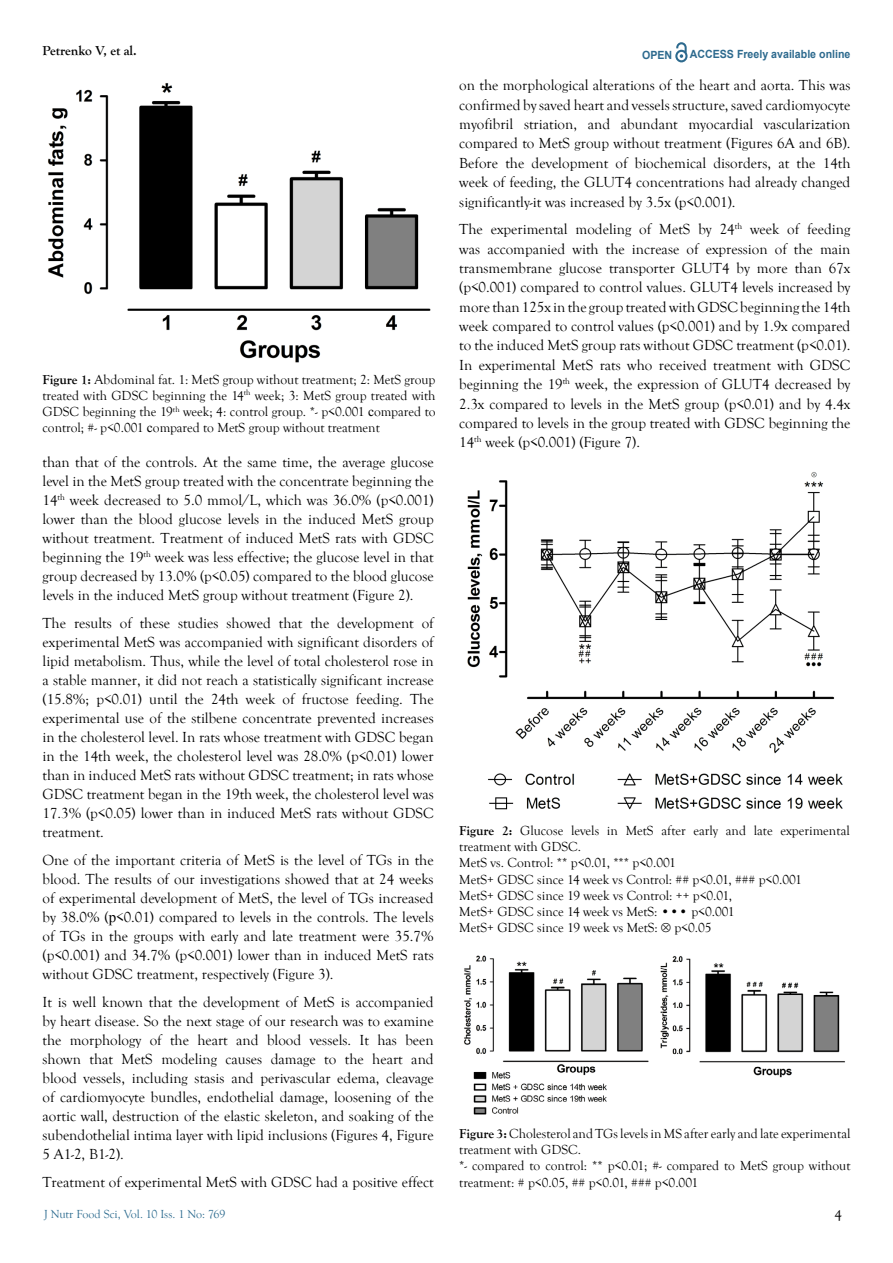
<style>
.page{position:relative;width:893px;height:1263px;background:#fff}
.page>*{position:absolute;margin:0;border:0;box-sizing:border-box;transform-origin:0 0}
.t1{font:15px/19px "Goudy Old Style T";color:#000;text-align:justify}
.t2{font:13.5px/16.2px "Goudy Old Style T";color:#000}
.t3{font:700 13.5px "Goudy Old Style T";letter-spacing:-.005em;color:#000}
.t4{font:12px "Goudy Old Style T";color:#2c6b8f}
.t5{font:700 11.25px "Arial";color:#2d6a8e;scale:.94 1}
.s1{font-weight:700}
.s2{font-family:"Times New Roman"}
</style>
<div class="page">
<svg style="left:675px;top:43px;width:12px;height:19px"></svg>
<img style="left:48px;top:83px;width:383px;height:280px">
<img style="left:467px;top:472px;width:376px;height:338px">
<img style="left:464px;top:955px;width:381px;height:160px">
<p class="t3" style="left:43px;top:43px;width:96px">Petrenko V, et al.</p>
<p class="t5" style="left:642px;top:47px;width:34px">OPEN</p>
<p class="t5" style="left:690px;top:46px;width:172px">ACCESS Freely available online</p>
<p class="t2" style="left:43px;top:371px;width:394px;text-align:justify"><span class="s1">Figure 1:</span> Abdominal fat. 1: MetS group without treatment; 2: MetS group treated with GDSC beginning the 14<sup>th</sup> week; 3: MetS group treated with GDSC beginning the 19<sup>th</sup> week; 4: control group. *- p&lt;0.001 <span class="s2">с</span>ompared to control; #- p&lt;0.001 <span class="s2">с</span>ompared to MetS group without treatment</p>
<p class="t1" style="left:43px;top:453px;width:393px">than that of the controls. At the same time, the average glucose level in the MetS group treated with the concentrate beginning the 14<sup>th</sup> week decreased to 5.0 mmol/L, which was 36.0% (p&lt;0.001) lower than the blood glucose levels in the induced MetS group without treatment. Treatment of induced MetS rats with GDSC beginning the 19<sup>th</sup> week was less effective; the glucose level in that group decreased by 13.0% (p&lt;0.05) compared to the blood glucose levels in the induced MetS group without treatment (Figure 2).</p>
<p class="t1" style="left:43px;top:614px;width:393px">The results of these studies showed that the development of experimental MetS was accompanied with significant disorders of lipid metabolism. Thus, while the level of total cholesterol rose in a stable manner, it did not reach a statistically significant increase (15.8%; p&lt;0.01) until the 24th week of fructose feeding. The experimental use of the stilbene concentrate prevented increases in the cholesterol level. In rats whose treatment with GDSC began in the 14th week, the cholesterol level was 28.0% (p&lt;0.01) lower than in induced MetS rats without GDSC treatment; in rats whose GDSC treatment began in the 19th week, the cholesterol level was 17.3% (p&lt;0.05) lower than in induced MetS rats without GDSC treatment.</p>
<p class="t1" style="left:43px;top:851px;width:393px">One of the important criteria of MetS is the level of TGs in the blood. The results of our investigations showed that at 24 weeks of experimental development of MetS, the level of TGs increased by 38.0% (<span class="s2">р</span>&lt;0.01) compared to levels in the controls. The levels of TGs in the groups with early and late treatment were 35.7% (p&lt;0.001) and 34.7% (p&lt;0.001) lower than in induced MetS rats without GDSC treatment, respectively (Figure 3).</p>
<p class="t1" style="left:43px;top:993px;width:393px">It is well known that the development of MetS is accompanied by heart disease. So the next stage of our research was to examine the morphology of the heart and blood vessels. It has been shown that MetS modeling causes damage to the heart and blood vessels, including stasis and perivascular edema, cleavage of cardiomyocyte bundles, endothelial damage, loosening of the aortic wall, destruction of the elastic skeleton, and soaking of the subendothelial intima layer with lipid inclusions (Figures 4, Figure 5 A1-2, B1-2).</p>
<p class="t1" style="left:43px;top:1172px;width:393px">Treatment of experimental MetS with GDSC had a positive effect</p>
<p class="t4" style="left:44px;top:1207px;width:183px">J Nutr Food Sci, Vol. 10 Iss. 1 No: 769</p>
<p class="t1" style="left:459px;top:76px;width:393px">on the morphological alterations of the heart and aorta. This was confirmed by saved heart and vessels structure, saved cardiomyocyte myofibril striation, and abundant myocardial vascularization compared to MetS group without treatment (Figures 6A and 6B).<br>Before the development of biochemical disorders, at the 14th week of feeding, the GLUT4 concentrations had already changed significantly-it was increased by 3.5x (p&lt;0.001).</p>
<p class="t1" style="left:459px;top:220px;width:393px">The experimental modeling of MetS by 24<sup>th</sup> week of feeding was accompanied with the increase of expression of the main transmembrane glucose transporter GLUT4 by more than 67x (p&lt;0.001) compared to control values. GLUT4 levels increased by more than 125x in the group treated with GDSC beginning the 14th week compared to control values (p&lt;0.001) and by 1.9x compared to the induced MetS group rats without GDSC treatment (p&lt;0.01).<br>In experimental MetS rats who received treatment with GDSC beginning the 19<sup>th</sup> week, the expression of GLUT4 decreased by 2.3x compared to levels in the MetS group (p&lt;0.01) and by 4.4x compared to levels in the group treated with GDSC beginning the 14<sup>th</sup> week (p&lt;0.001) (Figure 7).</p>
<p class="t2" style="left:459px;top:823px;width:392px"><span class="s1">Figure 2:</span> Glucose levels in MetS after early and late experimental treatment with GDSC.<br>MetS vs. Control: ** p&lt;0.01, *** p&lt;0.001<br>MetS+ GDSC since 14 week vs Control: ## p&lt;0.01, ### p&lt;0.001<br>MetS+ GDSC since 19 week vs Control: ++ p&lt;0.01,<br>MetS+ GDSC since 14 week vs MetS: ••• p&lt;0.001<br>MetS+ GDSC since 19 week vs MetS: ⊗ p&lt;0.05</p>
<p class="t2" style="left:459px;top:1126px;width:393px"><span class="s1">Figure 3:</span> Cholesterol and TGs levels in MS after early and late experimental treatment with GDSC.<br>*- compared to control: ** p&lt;0.01; #- compared to MetS group without treatment: # p&lt;0.05, ## p&lt;0.01, ### p&lt;0.001</p>
<p class="t1" style="left:834px;top:1206px;width:9px">4</p>
</div>
